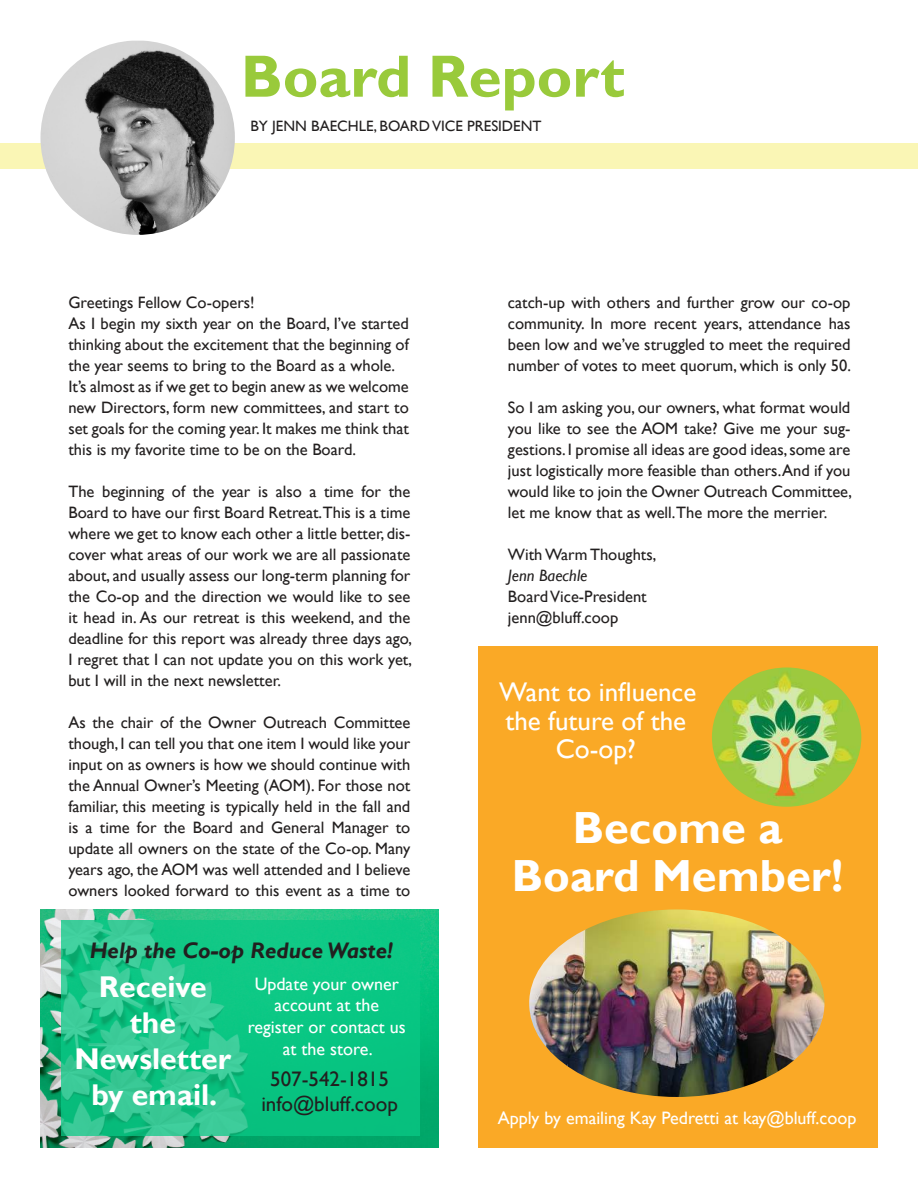
<style>
.page{position:relative;width:918px;height:1188px;background:#fff}
.page>*{position:absolute;margin:0;border:0;box-sizing:border-box;transform-origin:0 0}
.t1{font:700 60px "Gill Sans";color:#99ca3b}
.t2{font:700 45px/48px "Gill Sans";color:#fff;text-align:center}
.t3{font:700 30px/36px "Gill Sans";color:#fff;text-align:center}
.t4{font:27px/28.5px "Gill Sans";color:#fff;text-align:center}
.t5{font:italic 700 22.5px "Gill Sans";color:#221f1f}
.t6{font:21px/25.2px "Gill Sans";color:#221f1f;text-align:center}
.t7{font:18px/21.6px "Gill Sans";color:#fff;text-align:center}
.t8{font:16.5px/21px "Gill Sans";color:#221f1f;text-align:justify}
.t9{font:italic 16.5px "Gill Sans";color:#221f1f}
.t10{font:15px "Gill Sans";color:#221f1f}
</style>
<div class="page">
<img style="left:40px;top:909px;width:399px;height:238px">
<svg style="left:61px;top:921px;width:358px;height:215px;background:#18c688"></svg>
<div style="left:0;top:143px;width:918px;height:26px;background:#faf6b5"></div>
<img style="left:40px;top:41px;width:195px;height:194px;border-radius:96px">
<div style="left:478px;top:646px;width:400px;height:501px;background:#faa926"></div>
<img style="left:529px;top:909px;width:296px;height:188px">
<img style="left:712px;top:668px;width:149px;height:139px">
<h1 class="t1" style="left:241px;top:52px;width:385px">Board Report</h1>
<p class="t10" style="left:250px;top:119px;width:293px">BY JENN BAECHLE, BOARD VICE PRESIDENT</p>
<p class="t8" style="left:68px;top:293px;width:342px;text-align:left">Greetings Fellow Co-opers!<br>As I begin my sixth year on the Board, I’ve started thinking about the excitement that the beginning of the year seems to bring to the Board as a whole.<br>It’s almost as if we get to begin anew as we welcome new Directors, form new committees, and start to set goals for the coming year. It makes me think that this is my favorite time to be on the Board.</p>
<p class="t8" style="left:68px;top:481px;width:345px">The beginning of the year is also a time for the Board to have our first Board Retreat.This is a time where we get to know each other a little better, dis&shy;cover what areas of our work we are all passionate about, and usually assess our long-term planning for the Co-op and the direction we would like to see it head in. As our retreat is this weekend, and the deadline for this report was already three days ago, I regret that I can not update you on this work yet, but I will in the next newsletter.</p>
<p class="t8" style="left:68px;top:712px;width:344px">As the chair of the Owner Outreach Committee though, I can tell you that one item I would like your input on as owners is how we should continue with the Annual Owner’s Meeting (AOM). For those not familiar, this meeting is typically held in the fall and is a time for the Board and General Manager to update all owners on the state of the Co-op. Many years ago, the AOM was well attended and I believe owners looked forward to this event as a time to</p>
<h3 class="t5" style="left:90px;top:941px;width:305px">Help the Co-op Reduce Waste!</h3>
<p class="t7" style="left:248px;top:974px;width:160px">Update your owner account at the register or contact us at the store.</p>
<p class="t6" style="left:261px;top:1068px;width:138px">507-542-1815 info@bluff.coop</p>
<h3 class="t3" style="left:75px;top:971px;width:158px">Receive the<br>Newsletter by email.</h3>
<p class="t8" style="left:508px;top:292px;width:345px">catch-up with others and further grow our co-op community. In more recent years, attendance has been low and we’ve struggled to meet the required number of votes to meet quorum, which is only 50.</p>
<p class="t8" style="left:508px;top:397px;width:346px">So I am asking you, our owners, what format would you like to see the AOM take? Give me your sug&shy;gestions. I promise all ideas are good ideas, some are just logistically more feasible than others.And if you would like to join the Owner Outreach Committee, let me know that as well.The more the merrier.</p>
<p class="t8" style="left:508px;top:545px;width:150px">With Warm Thoughts,</p>
<p class="t9" style="left:508px;top:569px;width:81px">Jenn Baechle</p>
<p class="t8" style="left:508px;top:587px;width:140px">Board Vice-President jenn@bluff.coop</p>
<h3 class="t4" style="left:499px;top:679px;width:199px">Want to influence the future of the<br>Co-op?</h3>
<h2 class="t2" style="left:512px;top:808px;width:333px">Become a<br>Board Member!</h2>
<p class="t7" style="left:498px;top:1108px;width:360px">Apply by emailing Kay Pedretti at kay@bluff.coop</p>
</div>
